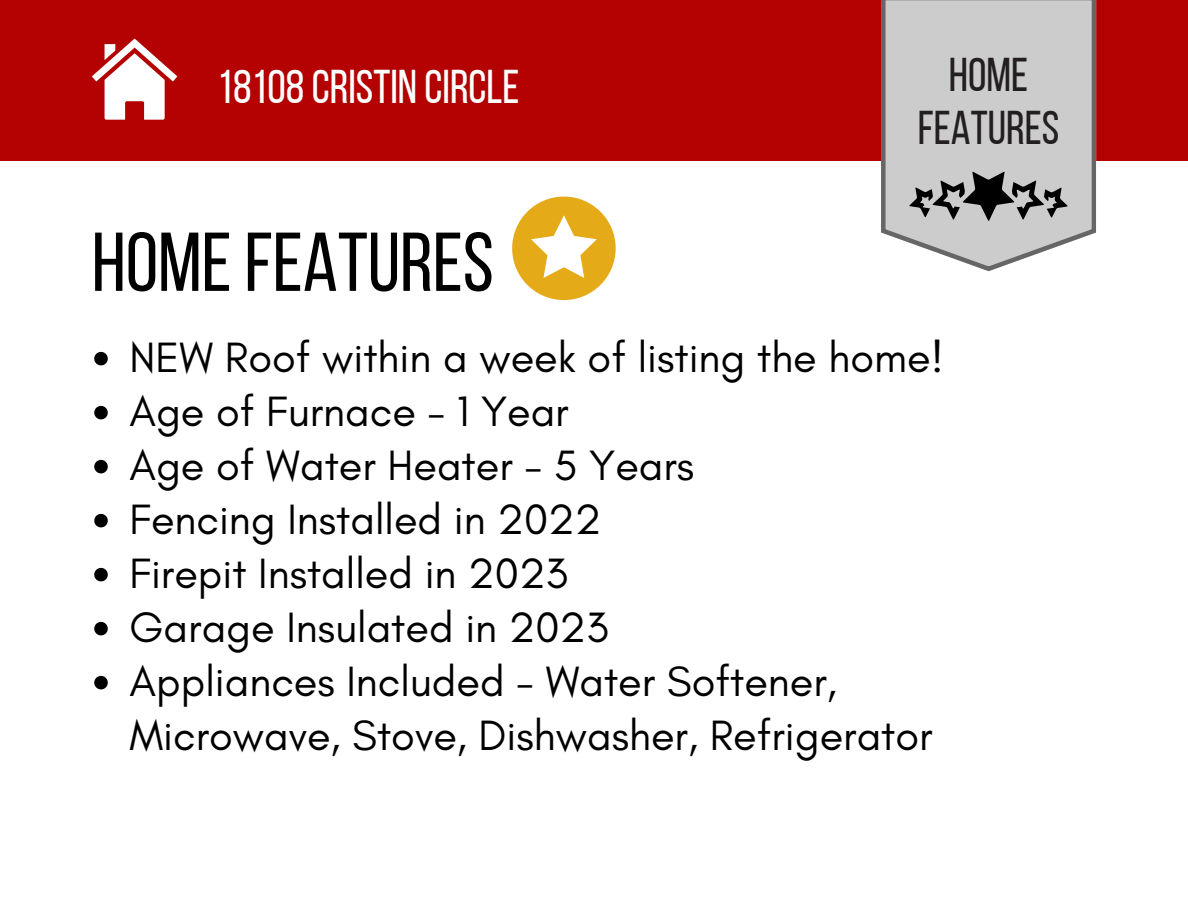
<style>
.page{position:relative;width:1188px;height:918px;background:#fff}
.page>*{position:absolute;margin:0;border:0;box-sizing:border-box;transform-origin:0 0}
.t1{font:83.25px "Bebas Neue";color:#000}
.t2{font:47.25px "Bebas Neue";color:#fff}
.t3{font:47.25px "Bebas Neue";color:#231f20}
.t4{font:43.2px/54px "Glacial Indifference";color:#000}
</style>
<div class="page">
<div style="left:0;top:0;width:1188px;height:160px;background:#b40101"></div>
<svg style="left:92px;top:39px;width:85px;height:81px"></svg>
<svg style="left:881px;top:0;width:215px;height:271px;background:#c9c9c9"></svg>
<svg style="left:909px;top:172px;width:159px;height:49px;background:#8a8a8a"></svg>
<div style="left:512px;top:197px;width:104px;height:103px;background:#e5aa17;border-radius:50%"></div>
<svg style="left:531px;top:215px;width:66px;height:63px"></svg>
<svg style="left:94px;top:352px;width:14px;height:13px"></svg>
<svg style="left:94px;top:406px;width:14px;height:13px"></svg>
<svg style="left:94px;top:460px;width:14px;height:13px"></svg>
<svg style="left:94px;top:514px;width:14px;height:13px"></svg>
<svg style="left:94px;top:568px;width:14px;height:13px"></svg>
<svg style="left:94px;top:622px;width:14px;height:13px"></svg>
<svg style="left:94px;top:676px;width:14px;height:13px"></svg>
<h1 class="t2" style="left:217px;top:68px;width:304px">18108 CRISTIN CIRCLE</h1>
<p class="t3" style="left:949px;top:56px;width:81px">HOME</p>
<p class="t3" style="left:918px;top:109px;width:143px">FEATURES</p>
<p class="t1" style="left:92px;top:228px;width:404px">HOMEFEATURES</p>
<p class="t4" style="left:129px;top:330px;width:816px">NEW Roof within a week of listing the home!</p>
<p class="t4" style="left:129px;top:384px;width:441px">Age of Furnace - 1 Year</p>
<p class="t4" style="left:129px;top:438px;width:566px">Age of Water Heater - 5 Years</p>
<p class="t4" style="left:129px;top:492px;width:473px">Fencing Installed in 2022</p>
<p class="t4" style="left:129px;top:546px;width:440px">Firepit Installed in 2023</p>
<p class="t4" style="left:129px;top:600px;width:481px">Garage Insulated in 2023</p>
<p class="t4" style="left:129px;top:654px;width:805px">Appliances Included - Water Softener,<br>Microwave, Stove, Dishwasher, Refrigerator</p>
</div>
